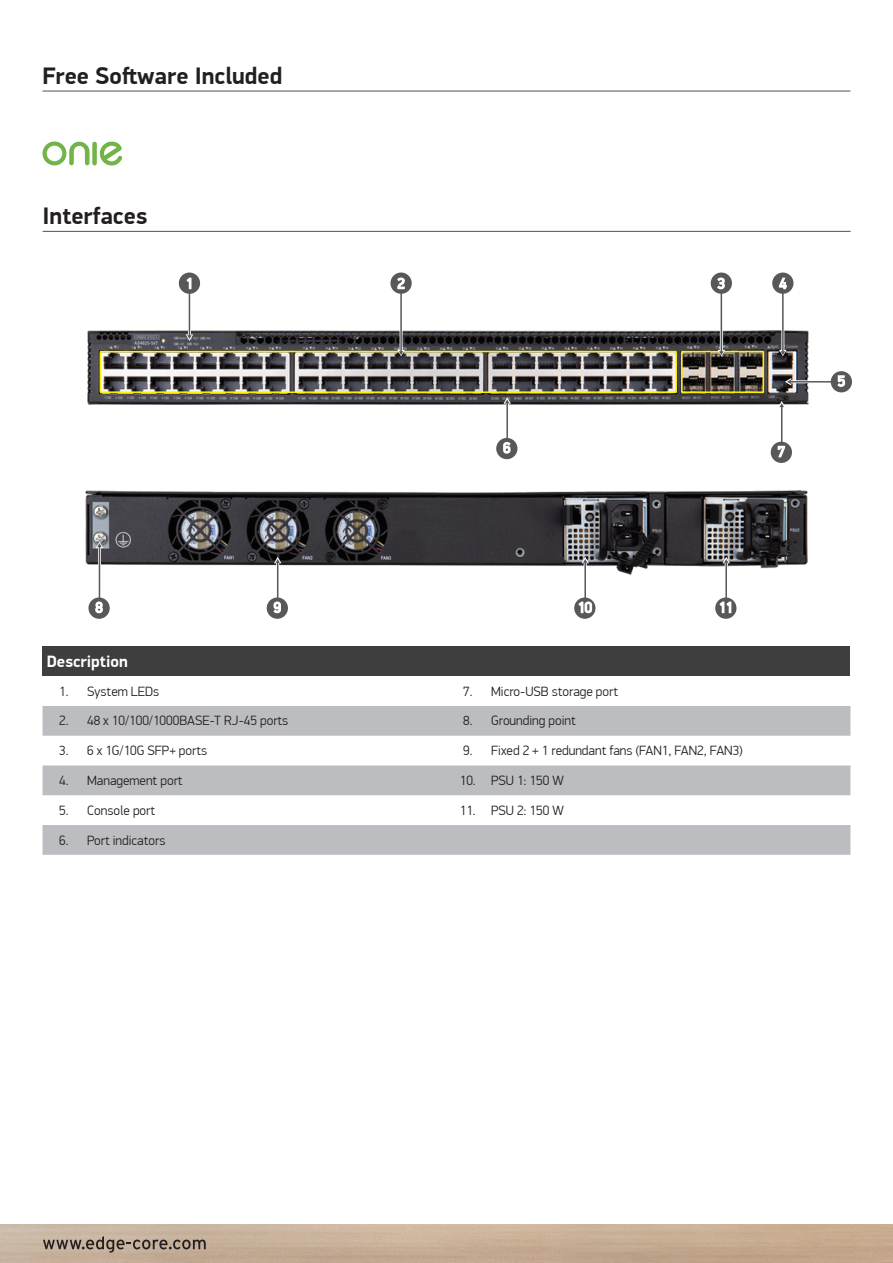
<style>
.page{position:relative;width:893px;height:1263px;background:#fff}
.page>*{position:absolute;margin:0;border:0;box-sizing:border-box;transform-origin:0 0}
.t1{font:700 24px "PF Din Display Pro";color:#231f20}
.t2{font:700 16.5px "PF Din Display Pro";color:#fff}
.t3{font:300 13.5px "PF Din Display Pro";color:#231f20}
</style>
<div class="page">
<img style="left:0;top:1224px;width:893px;height:39px">
<svg style="left:43px;top:1236px;width:163px;height:17px;background:#a08f80"></svg>
<hr style="left:43px;top:231px;width:808px;height:1px;background:#57585a">
<hr style="left:43px;top:91px;width:807px;height:1px;background:#57585a">
<svg style="left:43px;top:141px;width:46px;height:24px"></svg>
<div style="left:92px;top:142px;width:5px;height:23px;background:#72b447;border-radius:2px"></div>
<svg style="left:100px;top:142px;width:22px;height:23px"></svg>
<img style="left:85px;top:490px;width:723px;height:85px">
<img style="left:88px;top:331px;width:720px;height:73px">
<div style="left:100px;top:351px;width:577px;height:42px;border:2px solid #fff101"></div>
<div style="left:681px;top:351px;width:83px;height:42px;border:2px solid #fff101"></div>
<hr style="left:188px;top:292px;width:3px;height:44px;background:#fff">
<hr style="left:189px;top:290px;width:1px;height:46px;background:#57585a">
<svg style="left:186px;top:334px;width:7px;height:7px"></svg>
<div style="left:179px;top:273px;width:21px;height:21px;background:#57585a;border-radius:50%"></div>
<svg style="left:186px;top:277px;width:6px;height:13px"></svg>
<hr style="left:400px;top:292px;width:3px;height:59px;background:#fff">
<hr style="left:400px;top:290px;width:2px;height:62px;background:#57585a">
<svg style="left:397px;top:350px;width:8px;height:6px"></svg>
<div style="left:390px;top:273px;width:22px;height:21px;background:#57585a;border-radius:50%"></div>
<svg style="left:397px;top:277px;width:8px;height:13px"></svg>
<hr style="left:720px;top:292px;width:3px;height:59px;background:#fff">
<hr style="left:721px;top:290px;width:1px;height:62px;background:#57585a">
<svg style="left:718px;top:350px;width:7px;height:6px"></svg>
<div style="left:711px;top:273px;width:21px;height:21px;background:#57585a;border-radius:50%"></div>
<svg style="left:717px;top:277px;width:8px;height:13px"></svg>
<hr style="left:781px;top:292px;width:3px;height:59px;background:#fff">
<hr style="left:782px;top:290px;width:2px;height:62px;background:#57585a">
<svg style="left:779px;top:350px;width:8px;height:6px"></svg>
<div style="left:772px;top:273px;width:21px;height:21px;background:#57585a;border-radius:50%"></div>
<svg style="left:778px;top:277px;width:9px;height:13px"></svg>
<hr style="left:506px;top:403px;width:2px;height:56px;background:#57585a">
<svg style="left:503px;top:397px;width:8px;height:7px"></svg>
<div style="left:496px;top:438px;width:21px;height:21px;background:#57585a;border-radius:50%"></div>
<svg style="left:503px;top:442px;width:8px;height:12px"></svg>
<hr style="left:781px;top:406px;width:1px;height:56px;background:#57585a">
<svg style="left:778px;top:401px;width:7px;height:6px"></svg>
<div style="left:771px;top:442px;width:21px;height:21px;background:#57585a;border-radius:50%"></div>
<svg style="left:777px;top:445px;width:9px;height:13px"></svg>
<hr style="left:98px;top:547px;width:3px;height:71px;background:#fff">
<hr style="left:99px;top:546px;width:1px;height:72px;background:#57585a">
<svg style="left:96px;top:542px;width:7px;height:6px"></svg>
<svg style="left:88px;top:597px;width:22px;height:22px"></svg>
<svg style="left:94px;top:600px;width:10px;height:14px"></svg>
<hr style="left:276px;top:562px;width:3px;height:56px;background:#fff">
<hr style="left:277px;top:562px;width:1px;height:56px;background:#57585a">
<svg style="left:274px;top:557px;width:7px;height:6px"></svg>
<div style="left:267px;top:597px;width:21px;height:22px;background:#57585a;border-radius:50%"></div>
<svg style="left:273px;top:601px;width:8px;height:13px"></svg>
<hr style="left:584px;top:562px;width:3px;height:56px;background:#fff">
<hr style="left:584px;top:562px;width:2px;height:56px;background:#57585a">
<svg style="left:581px;top:557px;width:8px;height:6px"></svg>
<svg style="left:574px;top:597px;width:21px;height:22px"></svg>
<svg style="left:577px;top:600px;width:17px;height:14px"></svg>
<hr style="left:725px;top:562px;width:3px;height:56px;background:#fff">
<hr style="left:725px;top:562px;width:2px;height:56px;background:#57585a">
<svg style="left:722px;top:557px;width:8px;height:6px"></svg>
<div style="left:715px;top:597px;width:21px;height:22px;background:#57585a;border-radius:50%"></div>
<svg style="left:718px;top:600px;width:14px;height:14px"></svg>
<hr style="left:790px;top:380px;width:56px;height:3px;background:#fff">
<hr style="left:790px;top:381px;width:56px;height:2px;background:#57585a">
<svg style="left:785px;top:378px;width:6px;height:7px"></svg>
<div style="left:831px;top:371px;width:21px;height:21px;background:#57585a;border-radius:50%"></div>
<svg style="left:837px;top:375px;width:9px;height:12px"></svg>
<div style="left:43px;top:646px;width:807px;height:30px;background:#3e3e3f"></div>
<svg style="left:43px;top:706px;width:807px;height:149px;fill:#bcbdc0"></svg>
<h1 class="t1" style="left:43px;top:61px;width:241px">Free Soſtware Included</h1>
<h1 class="t1" style="left:43px;top:202px;width:106px">Interfaces</h1>
<p class="t2" style="left:47px;top:651px;width:83px">Description</p>
<p class="t3" style="left:59px;top:683px;width:102px">1. System LEDs</p>
<p class="t3" style="left:463px;top:683px;width:157px">7. Micro-USB storage port</p>
<p class="t3" style="left:59px;top:713px;width:231px">2. 48 x 10/100/1000BASE-T RJ-45 ports</p>
<p class="t3" style="left:463px;top:713px;width:114px">8. Grounding point</p>
<p class="t3" style="left:59px;top:743px;width:150px">3. 6 x 1G/10G SFP+ ports</p>
<p class="t3" style="left:463px;top:743px;width:281px">9. Fixed 2 + 1 redundant fans (FAN1, FAN2, FAN3)</p>
<p class="t3" style="left:59px;top:773px;width:125px">4. Management port</p>
<p class="t3" style="left:460px;top:773px;width:106px">10. PSU 1: 150 W</p>
<p class="t3" style="left:59px;top:802px;width:98px">5. Console port</p>
<p class="t3" style="left:460px;top:802px;width:106px">11. PSU 2: 150 W</p>
<p class="t3" style="left:59px;top:832px;width:108px">6. Port indicators</p>
</div>
